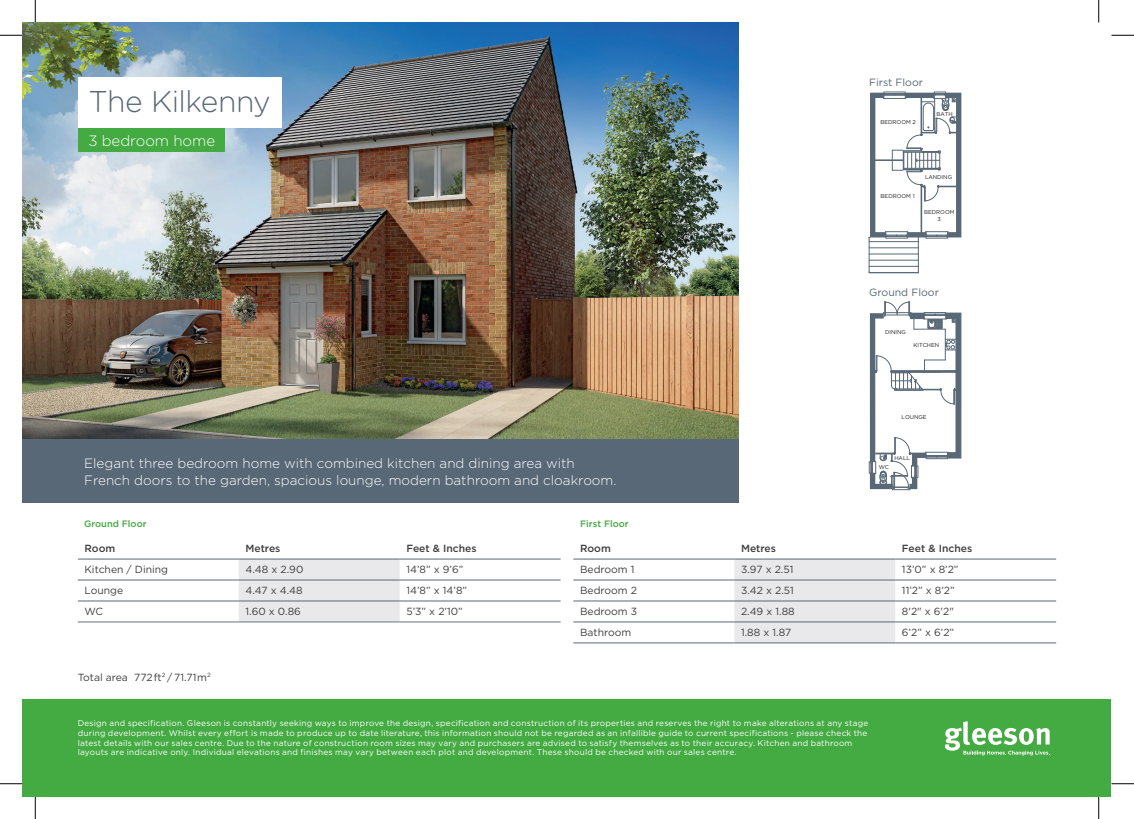
<style>
.page{position:relative;width:1134px;height:819px;background:#fff}
.page>*{position:absolute;margin:0;border:0;box-sizing:border-box;transform-origin:0 0}
._1_House_Title{font:300 30px "Gotham Rounded";letter-spacing:-.02em;color:#586876}
._2_House_Size{font:300 15px "Gotham Rounded";color:#fff}
._3_House_Description{font:300 13.5px/16.2px "Gotham Rounded";color:#fff}
._7_Plate{font:10.5px "Gotham";color:#586876}
._6_Table_Contents{font:10.35px "Gotham";color:#3e3e3f}
._5_Table_Header{font:500 10.35px "Gotham";color:#3e3e3f}
._4_Table_Title{font:500 9.3px "Gotham";color:#44aa42}
.t1{font:8.25px/9.9px "Gotham";letter-spacing:.025em;color:#fff}
.t2{font:5.55px/6.8px "Gotham";color:#231f20;text-align:center}
</style>
<div class="page">
<div style="left:22px;top:699px;width:1089px;height:97px;background:#44aa42"></div>
<svg style="left:944px;top:721px;width:105px;height:34px"></svg>
<img style="left:22px;top:22px;width:716px;height:417px">
<div style="left:239px;top:560px;width:161px;height:62px;background:#e9e9eb"></div>
<hr style="left:78px;top:580px;width:161px;height:1px;background:#586876">
<hr style="left:239px;top:580px;width:161px;height:1px;background:#586876">
<hr style="left:400px;top:580px;width:160px;height:1px;background:#586876">
<hr style="left:78px;top:601px;width:161px;height:1px;background:#586876">
<hr style="left:239px;top:601px;width:161px;height:1px;background:#586876">
<hr style="left:400px;top:601px;width:160px;height:1px;background:#586876">
<hr style="left:78px;top:622px;width:161px;height:1px;background:#647280">
<hr style="left:239px;top:622px;width:161px;height:1px;background:#647280">
<hr style="left:400px;top:622px;width:160px;height:1px;background:#647280">
<hr style="left:78px;top:559px;width:161px;height:1px;background:#586876">
<hr style="left:239px;top:559px;width:161px;height:1px;background:#586876">
<hr style="left:400px;top:559px;width:160px;height:1px;background:#586876">
<div style="left:734px;top:560px;width:161px;height:83px;background:#e9e9eb"></div>
<hr style="left:573px;top:559px;width:161px;height:1px;background:#586876">
<hr style="left:734px;top:559px;width:161px;height:1px;background:#586876">
<hr style="left:895px;top:559px;width:161px;height:1px;background:#586876">
<hr style="left:573px;top:580px;width:161px;height:1px;background:#586876">
<hr style="left:734px;top:580px;width:161px;height:1px;background:#586876">
<hr style="left:895px;top:580px;width:161px;height:1px;background:#586876">
<hr style="left:573px;top:601px;width:161px;height:1px;background:#586876">
<hr style="left:734px;top:601px;width:161px;height:1px;background:#586876">
<hr style="left:895px;top:601px;width:161px;height:1px;background:#586876">
<hr style="left:573px;top:622px;width:161px;height:1px;background:#586876">
<hr style="left:734px;top:622px;width:161px;height:1px;background:#586876">
<hr style="left:895px;top:622px;width:161px;height:1px;background:#586876">
<hr style="left:573px;top:643px;width:161px;height:1px;background:#586876">
<hr style="left:734px;top:643px;width:161px;height:1px;background:#586876">
<hr style="left:895px;top:643px;width:161px;height:1px;background:#586876">
<div style="left:22px;top:439px;width:716px;height:64px;background:#586876"></div>
<div style="left:78px;top:78px;width:203px;height:50px;background:#fff"></div>
<div style="left:78px;top:128px;width:146px;height:24px;background:#44aa42"></div>
<svg style="left:869px;top:302px;width:92px;height:188px"></svg>
<hr style="left:869px;top:266px;width:49px;height:1px;background:#586876">
<hr style="left:869px;top:260px;width:49px;height:1px;background:#586876">
<hr style="left:869px;top:254px;width:49px;height:1px;background:#586876">
<hr style="left:869px;top:248px;width:49px;height:1px;background:#586876">
<hr style="left:869px;top:241px;width:49px;height:1px;background:#586876">
<hr style="left:868px;top:240px;width:1px;height:31px;background:#586876">
<hr style="left:918px;top:240px;width:1px;height:31px;background:#586876">
<hr style="left:869px;top:272px;width:49px;height:1px;background:#586876">
<svg style="left:868px;top:92px;width:93px;height:148px"></svg>
<hr style="left:0;top:34px;width:23px;height:2px;background:#fff">
<hr style="left:0;top:783px;width:23px;height:2px;background:#fff">
<hr style="left:34px;top:0;width:2px;height:23px;background:#fff">
<svg style="left:0;top:35px;width:23px;height:1px"></svg>
<svg style="left:1111px;top:35px;width:23px;height:1px"></svg>
<svg style="left:0;top:783px;width:23px;height:1px"></svg>
<svg style="left:1111px;top:783px;width:23px;height:1px"></svg>
<svg style="left:35px;top:0;width:1px;height:23px"></svg>
<svg style="left:35px;top:796px;width:1px;height:23px"></svg>
<svg style="left:1098px;top:0;width:1px;height:23px"></svg>
<svg style="left:1098px;top:796px;width:1px;height:23px"></svg>
<p class="_1_House_Title" style="left:88px;top:82px;width:184px">The Kilkenny</p>
<p class="_2_House_Size" style="left:88px;top:130px;width:128px">3 bedroom home</p>
<p class="_3_House_Description" style="left:84px;top:455px;width:534px">Elegant three bedroom home with combined kitchen and dining area with<br>French doors to the garden, spacious lounge, modern bathroom and cloakroom.</p>
<p class="_4_Table_Title" style="left:84px;top:518px;width:64px">Ground Floor</p>
<p class="_4_Table_Title" style="left:580px;top:518px;width:50px">First Floor</p>
<p class="_7_Plate" style="left:869px;top:77px;width:55px">First Floor</p>
<p class="t2" style="left:880px;top:119px;width:37px">BEDROOM 2</p>
<p class="t2" style="left:936px;top:110px;width:18px">BATH</p>
<p class="t2" style="left:880px;top:193px;width:36px">BEDROOM 1</p>
<p class="t2" style="left:925px;top:174px;width:29px">LANDING</p>
<p class="t2" style="left:924px;top:209px;width:32px">BEDROOM<br>3</p>
<p class="_7_Plate" style="left:869px;top:287px;width:71px">Ground Floor</p>
<p class="t2" style="left:885px;top:328px;width:22px">DINING</p>
<p class="t2" style="left:913px;top:342px;width:27px">KITCHEN</p>
<p class="t2" style="left:901px;top:414px;width:26px">LOUNGE</p>
<p class="t2" style="left:894px;top:454px;width:17px">HALL</p>
<p class="t2" style="left:878px;top:463px;width:12px">WC</p>
<p class="_5_Table_Header" style="left:84px;top:543px;width:32px">Room</p>
<p class="_5_Table_Header" style="left:245px;top:543px;width:36px">Metres</p>
<p class="_5_Table_Header" style="left:406px;top:543px;width:72px">Feet &amp; Inches</p>
<p class="_6_Table_Contents" style="left:84px;top:564px;width:85px">Kitchen / Dining</p>
<p class="_6_Table_Contents" style="left:245px;top:564px;width:59px">4.48 x 2.90</p>
<p class="_6_Table_Contents" style="left:406px;top:564px;width:58px">14’8” x 9’6”</p>
<p class="_6_Table_Contents" style="left:84px;top:585px;width:40px">Lounge</p>
<p class="_6_Table_Contents" style="left:245px;top:585px;width:59px">4.47 x 4.48</p>
<p class="_6_Table_Contents" style="left:406px;top:585px;width:62px">14’8” x 14’8”</p>
<p class="_6_Table_Contents" style="left:84px;top:606px;width:20px">WC</p>
<p class="_6_Table_Contents" style="left:245px;top:606px;width:57px">1.60 x 0.86</p>
<p class="_6_Table_Contents" style="left:406px;top:606px;width:58px">5’3” x 2’10”</p>
<p class="_6_Table_Contents" style="left:78px;top:671px;width:134px">Total area 772 ft<sup>2</sup> / 71.71 m<sup>2</sup></p>
<p class="_5_Table_Header" style="left:580px;top:543px;width:32px">Room</p>
<p class="_5_Table_Header" style="left:741px;top:543px;width:36px">Metres</p>
<p class="_5_Table_Header" style="left:902px;top:543px;width:72px">Feet &amp; Inches</p>
<p class="_6_Table_Contents" style="left:580px;top:564px;width:56px">Bedroom 1</p>
<p class="_6_Table_Contents" style="left:741px;top:564px;width:54px">3.97 x 2.51</p>
<p class="_6_Table_Contents" style="left:902px;top:564px;width:58px">13’0” x 8’2”</p>
<p class="_6_Table_Contents" style="left:580px;top:585px;width:58px">Bedroom 2</p>
<p class="_6_Table_Contents" style="left:741px;top:585px;width:54px">3.42 x 2.51</p>
<p class="_6_Table_Contents" style="left:902px;top:585px;width:54px">11’2” x 8’2”</p>
<p class="_6_Table_Contents" style="left:580px;top:606px;width:59px">Bedroom 3</p>
<p class="_6_Table_Contents" style="left:741px;top:606px;width:55px">2.49 x 1.88</p>
<p class="_6_Table_Contents" style="left:902px;top:606px;width:53px">8'2" x 6'2"</p>
<p class="_6_Table_Contents" style="left:580px;top:627px;width:53px">Bathroom</p>
<p class="_6_Table_Contents" style="left:741px;top:627px;width:52px">1.88 x 1.87</p>
<p class="_6_Table_Contents" style="left:902px;top:627px;width:54px">6’2” x 6’2”</p>
<p class="t1" style="left:78px;top:718px;width:792px">Design and specification. Gleeson is constantly seeking ways to improve the design, specification and construction of its properties and reserves the right to make alterations at any stage during development. Whilst every effort is made to produce up to date literature, this information should not be regarded as an infallible guide to current specifications - please check the latest details with our sales centre. Due to the nature of construction room sizes may vary and purchasers are advised to satisfy themselves as to their accuracy. Kitchen and bathroom layouts are indicative only. Individual elevations and finishes may vary between each plot and development. These should be checked with our sales centre.</p>
</div>
